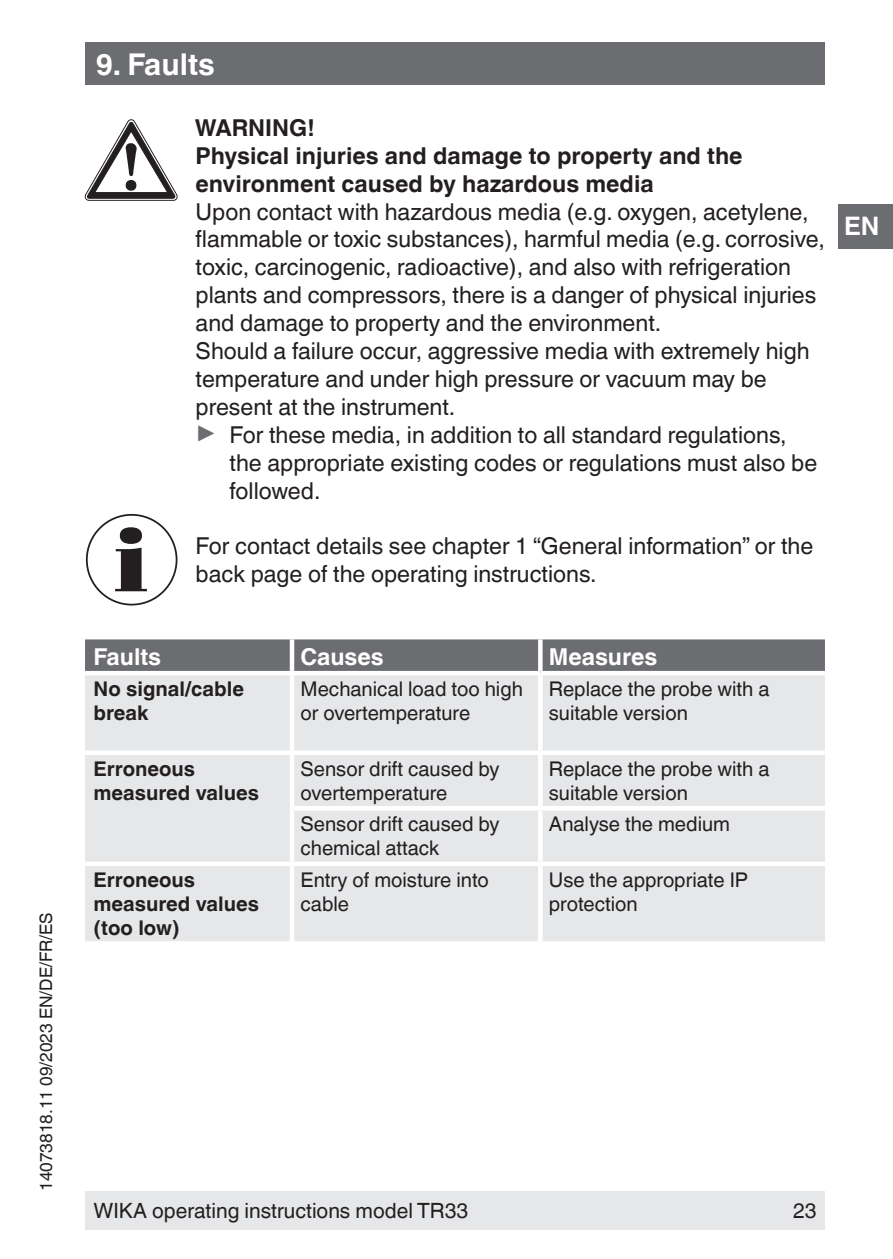
<style>
.page{position:relative;width:893px;height:1259px;background:#fff}
.page>*{position:absolute;margin:0;border:0;box-sizing:border-box;transform-origin:0 0}
.t1{font:700 30px "Helvetica World";color:#fff}
.t2{font:700 25.5px "Helvetica World";color:#fff}
.t3{font:23.4px/27.9px "Helvetica World";color:#231f20}
.t4{font:700 23.4px/27.9px "Helvetica World";color:#231f20}
.t5{font:700 23.4px "Helvetica World";color:#fff}
.t6{font:21px "Helvetica World";color:#231f20}
.t7{font:20.4px/24px "Helvetica World";color:#231f20}
.t8{font:700 20.4px/24px "Helvetica World";color:#231f20}
.t9{font:17.4px "Helvetica World";color:#231f20}
.s1{font-size:26.4px;color:#6c6d70}
</style>
<div class="page">
<div style="left:85px;top:1191px;width:740px;height:38px;background:#e6e7e9"></div>
<div style="left:838px;top:204px;width:55px;height:44px;background:#6c6d70"></div>
<div style="left:85px;top:43px;width:740px;height:42px;background:#6c6d70"></div>
<div style="left:85px;top:639px;width:740px;height:32px;background:#6c6d70"></div>
<div style="left:85px;top:675px;width:740px;height:266px;background:#e6e7e9"></div>
<hr style="left:290px;top:639px;width:4px;height:32px;background:#fff">
<div style="left:538px;top:639px;width:5px;height:32px;background:#fff"></div>
<hr style="left:290px;top:675px;width:4px;height:75px;background:#fff">
<div style="left:538px;top:675px;width:5px;height:75px;background:#fff"></div>
<div style="left:85px;top:750px;width:207px;height:5px;background:#fff"></div>
<div style="left:292px;top:750px;width:248px;height:5px;background:#fff"></div>
<hr style="left:290px;top:755px;width:4px;height:51px;background:#fff">
<div style="left:540px;top:750px;width:285px;height:5px;background:#fff"></div>
<div style="left:538px;top:755px;width:5px;height:51px;background:#fff"></div>
<hr style="left:290px;top:806px;width:250px;height:4px;background:#fff">
<hr style="left:290px;top:810px;width:4px;height:51px;background:#fff">
<hr style="left:540px;top:806px;width:285px;height:4px;background:#fff">
<div style="left:538px;top:810px;width:5px;height:51px;background:#fff"></div>
<div style="left:85px;top:861px;width:207px;height:5px;background:#fff"></div>
<div style="left:292px;top:861px;width:248px;height:5px;background:#fff"></div>
<hr style="left:290px;top:866px;width:4px;height:75px;background:#fff">
<div style="left:540px;top:861px;width:285px;height:5px;background:#fff"></div>
<div style="left:538px;top:866px;width:5px;height:75px;background:#fff"></div>
<svg style="left:85px;top:120px;width:92px;height:80px"></svg>
<svg style="left:115px;top:527px;width:32px;height:64px"></svg>
<div style="left:86px;top:514px;width:91px;height:91px;border:2px solid #231f20;border-radius:50%"></div>
<p class="t9" style="left:36px;top:1191px;width:280px;rotate:-90deg">14073818.11 09/2023 EN/DE/FR/ES</p>
<p class="t1" style="left:96px;top:47px;width:121px">9. Faults</p>
<p class="t4" style="left:195px;top:114px;width:549px">WARNING!<br>Physical injuries and damage to property and the environment caused by hazardous media</p>
<p class="t3" style="left:196px;top:197px;width:631px">Upon contact with hazardous media (e.g. oxygen, acetylene, flammable or toxic substances), harmful media (e.g. corrosive, toxic, carcinogenic, radioactive), and also with refrigeration plants and compressors, there is a danger of physical injuries and damage to property and the environment.<br>Should a failure occur, aggressive media with extremely high temperature and under high pressure or vacuum may be present at the instrument.<br><span class="s1">▶</span> For these media, in addition to all standard regulations,</p>
<p class="t3" style="left:230px;top:449px;width:589px">the appropriate existing codes or regulations must also be followed.</p>
<p class="t3" style="left:196px;top:532px;width:619px">For contact details see chapter 1 “General information” or the back page of the operating instructions.</p>
<p class="t2" style="left:844px;top:212px;width:37px">EN</p>
<p class="t5" style="left:94px;top:643px;width:69px">Faults</p>
<p class="t5" style="left:300px;top:643px;width:85px">Causes</p>
<p class="t5" style="left:549px;top:643px;width:110px">Measures</p>
<p class="t8" style="left:94px;top:677px;width:152px">No signal/cable break</p>
<p class="t7" style="left:300px;top:677px;width:224px">Mechanical load too high or overtemperature</p>
<p class="t7" style="left:549px;top:677px;width:222px">Replace the probe with a suitable version</p>
<p class="t8" style="left:94px;top:756px;width:167px">Erroneous measured values</p>
<p class="t7" style="left:300px;top:756px;width:201px">Sensor drift caused by overtemperature</p>
<p class="t7" style="left:549px;top:756px;width:222px">Replace the probe with a suitable version</p>
<p class="t7" style="left:300px;top:812px;width:201px">Sensor drift caused by chemical attack</p>
<p class="t7" style="left:549px;top:812px;width:183px">Analyse the medium</p>
<p class="t8" style="left:94px;top:868px;width:167px">Erroneous measured values (too low)</p>
<p class="t7" style="left:300px;top:868px;width:190px">Entry of moisture into cable</p>
<p class="t7" style="left:549px;top:868px;width:201px">Use the appropriate IP protection</p>
<p class="t6" style="left:94px;top:1198px;width:376px">WIKA operating instructions model TR33</p>
<p class="t6" style="left:793px;top:1198px;width:25px">23</p>
</div>
